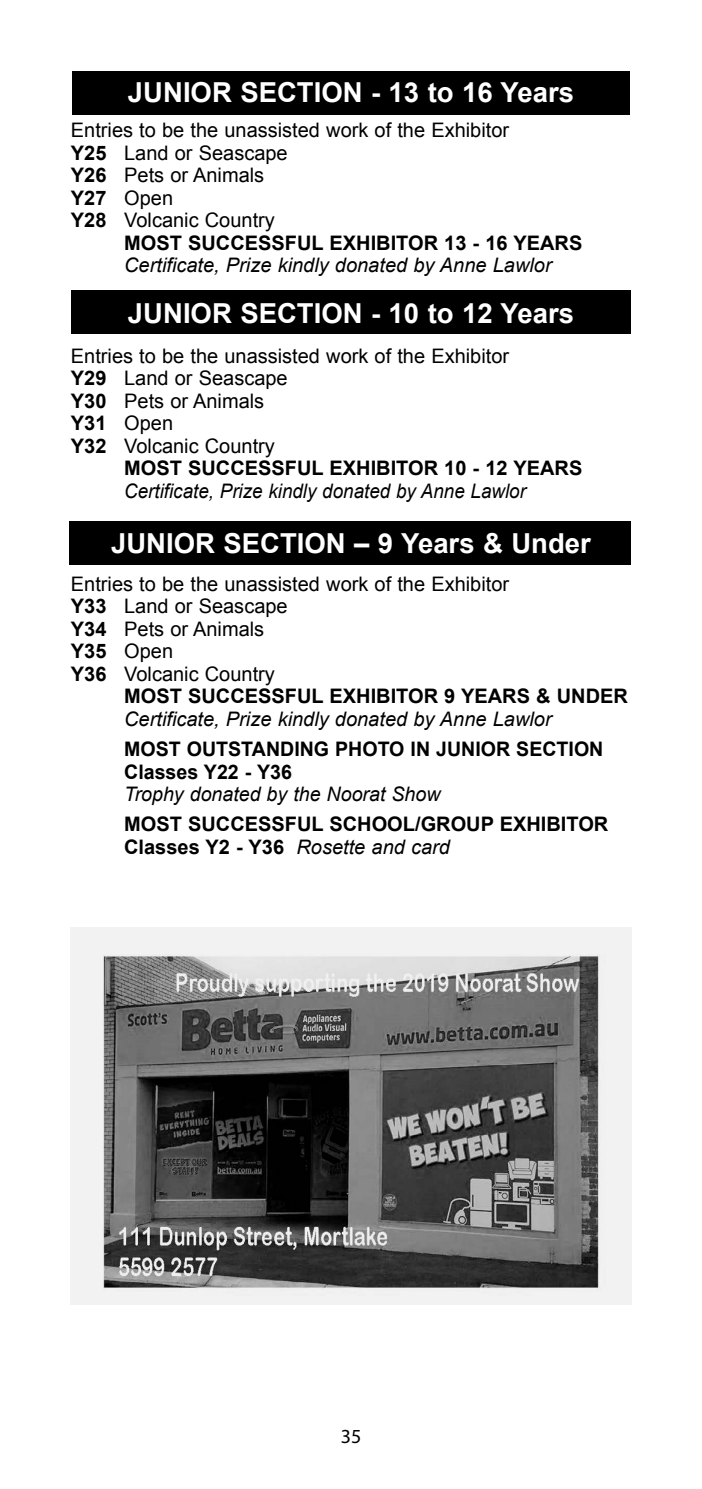
<style>
.page{position:relative;width:702px;height:1489px;background:#fff}
.page>*{position:absolute;margin:0;border:0;box-sizing:border-box;transform-origin:0 0}
.t1{font:700 27.5px "Arial";color:#fff}
.t2{font:20px/22.5px "Arial";color:#000}
.t3{font:700 20px/22.5px "Arial";color:#000}
.t4{font:italic 20px "Arial";color:#000}
.t5{font:italic 20px "Arial";color:#000;scale:.94 1}
.t6{font:20px "Myriad Pro";color:#000}
.s1{font-weight:700}
.s2{font-weight:400;font-style:italic}
</style>
<div class="page">
<div style="left:72px;top:71px;width:557px;height:43px;background:#000"></div>
<div style="left:70px;top:521px;width:561px;height:43px;background:#000"></div>
<div style="left:71px;top:290px;width:560px;height:44px;background:#000"></div>
<img style="left:71px;top:927px;width:560px;height:377px">
<h1 class="t1" style="left:128px;top:74px;width:447px">JUNIOR SECTION - 13 to 16 Years</h1>
<p class="t2" style="left:71px;top:119px;width:440px">Entries to be the unassisted work of the Exhibitor<br><span class="s1">Y25</span> Land or Seascape<br><span class="s1">Y26</span> Pets or Animals<br><span class="s1">Y27</span> Open<br><span class="s1">Y28</span> Volcanic Country</p>
<p class="t3" style="left:124px;top:232px;width:459px">MOST SUCCESSFUL EXHIBITOR 13 - 16 YEARS</p>
<p class="t4" style="left:124px;top:252px;width:429px">Certificate, Prize kindly donated by Anne Lawlor</p>
<h1 class="t1" style="left:128px;top:295px;width:447px">JUNIOR SECTION - 10 to 12 Years</h1>
<p class="t2" style="left:71px;top:345px;width:440px">Entries to be the unassisted work of the Exhibitor<br><span class="s1">Y29</span> Land or Seascape<br><span class="s1">Y30</span> Pets or Animals<br><span class="s1">Y31</span> Open<br><span class="s1">Y32</span> Volcanic Country</p>
<p class="t3" style="left:124px;top:457px;width:459px">MOST SUCCESSFUL EXHIBITOR 10 - 12 YEARS</p>
<p class="t5" style="left:124px;top:478px;width:429px">Certificate, Prize kindly donated by Anne Lawlor</p>
<h1 class="t1" style="left:111px;top:525px;width:481px">JUNIOR SECTION – 9 Years &amp; Under</h1>
<p class="t2" style="left:71px;top:573px;width:440px">Entries to be the unassisted work of the Exhibitor<br><span class="s1">Y33</span> Land or Seascape<br><span class="s1">Y34</span> Pets or Animals<br><span class="s1">Y35</span> Open<br><span class="s1">Y36</span> Volcanic Country</p>
<p class="t3" style="left:124px;top:685px;width:505px">MOST SUCCESSFUL EXHIBITOR 9 YEARS &amp; UNDER</p>
<p class="t4" style="left:124px;top:706px;width:429px">Certificate, Prize kindly donated by Anne Lawlor</p>
<p class="t3" style="left:124px;top:738px;width:480px">MOST OUTSTANDING PHOTO IN JUNIOR SECTION<br>Classes Y22 - Y36</p>
<p class="t4" style="left:124px;top:781px;width:318px">Trophy donated by the Noorat Show</p>
<p class="t3" style="left:124px;top:813px;width:485px">MOST SUCCESSFUL SCHOOL/GROUP EXHIBITOR<br>Classes Y2 - Y36 <span class="s2">Rosette and card</span></p>
<p class="t6" style="left:341px;top:1423px;width:22px">35</p>
</div>
